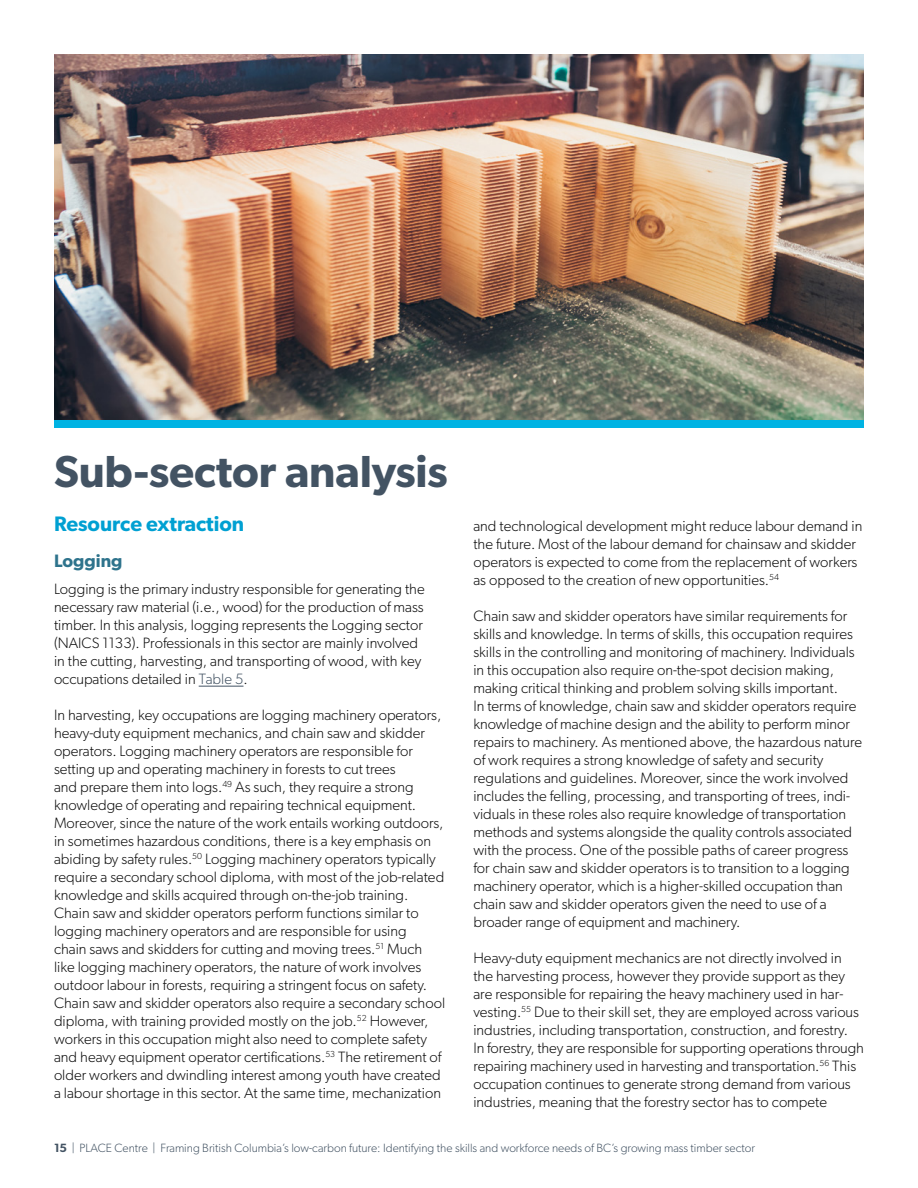
<style>
.page{position:relative;width:918px;height:1188px;background:#fff}
.page>*{position:absolute;margin:0;border:0;box-sizing:border-box;transform-origin:0 0}
.Chapter_title_-_no_numbers{font:600 45px "Gibson";letter-spacing:-.005em;color:#435363}
.H2_no_numbers{font:600 21px "Gibson";color:#00a0d2}
.t1{font:600 18px "Gibson";color:#2e738c}
.Text{font:300 15px/18px "Gibson";color:#0a0a0a}
.t2{font:300 12px "Gibson";color:#435363}
.s1{color:#435363}
.s2{font-weight:600}
</style>
<div class="page">
<img style="left:54px;top:54px;width:810px;height:367px">
<hr style="left:199px;top:686px;width:44px;height:1px;background:#435363">
<div style="left:54px;top:421px;width:810px;height:7px;background:#00b3e3"></div>
<h1 class="Chapter_title_-_no_numbers" style="left:54px;top:444px;width:395px">Sub-sector analysis</h1>
<h2 class="H2_no_numbers" style="left:54px;top:511px;width:192px">Resource extraction</h2>
<h3 class="t1" style="left:54px;top:550px;width:70px">Logging</h3>
<p class="Text" style="left:54px;top:580px;width:372px">Logging is the primary industry responsible for generating the necessary raw material (i.e., wood) for the production of mass timber. In this analysis, logging represents the Logging sector (NAICS 1133). Professionals in this sector are mainly involved in the cutting, harvesting, and transporting of wood, with key occupations detailed in <span class="s1">Table 5</span>.</p>
<p class="Text" style="left:54px;top:706px;width:393px">In harvesting, key occupations are logging machinery operators, heavy-duty equipment mechanics, and chain saw and skidder operators. Logging machinery operators are responsible for setting up and operating machinery in forests to cut trees<br>and prepare them into logs.<sup>49</sup> As such, they require a strong knowledge of operating and repairing technical equipment.<br>Moreover, since the nature of the work entails working outdoors, in sometimes hazardous conditions, there is a key emphasis on abiding by safety rules.<sup>50</sup> Logging machinery operators typically require a secondary school diploma, with most of the job-related knowledge and skills acquired through on-the-job training.<br>Chain saw and skidder operators perform functions similar to logging machinery operators and are responsible for using<br>chain saws and skidders for cutting and moving trees.<sup>51</sup> Much like logging machinery operators, the nature of work involves outdoor labour in forests, requiring a stringent focus on safety.<br>Chain saw and skidder operators also require a secondary school diploma, with training provided mostly on the job.<sup>52</sup> However, workers in this occupation might also need to complete safety and heavy equipment operator certifications.<sup>53</sup> The retirement of older workers and dwindling interest among youth have created a labour shortage in this sector. At the same time, mechanization</p>
<p class="Text" style="left:473px;top:517px;width:390px">and technological development might reduce labour demand in the future. Most of the labour demand for chainsaw and skidder operators is expected to come from the replacement of workers as opposed to the creation of new opportunities.<sup>54</sup></p>
<p class="Text" style="left:473px;top:607px;width:390px">Chain saw and skidder operators have similar requirements for skills and knowledge. In terms of skills, this occupation requires skills in the controlling and monitoring of machinery. Individuals in this occupation also require on-the-spot decision making, making critical thinking and problem solving skills important.<br>In terms of knowledge, chain saw and skidder operators require knowledge of machine design and the ability to perform minor repairs to machinery. As mentioned above, the hazardous nature of work requires a strong knowledge of safety and security regulations and guidelines. Moreover, since the work involved includes the felling, processing, and transporting of trees, indi&shy;viduals in these roles also require knowledge of transportation methods and systems alongside the quality controls associated with the process. One of the possible paths of career progress for chain saw and skidder operators is to transition to a logging machinery operator, which is a higher-skilled occupation than chain saw and skidder operators given the need to use of a broader range of equipment and machinery.</p>
<p class="Text" style="left:473px;top:949px;width:392px">Heavy-duty equipment mechanics are not directly involved in the harvesting process, however they provide support as they are responsible for repairing the heavy machinery used in har&shy;vesting.<sup>55</sup> Due to their skill set, they are employed across various industries, including transportation, construction, and forestry.<br>In forestry, they are responsible for supporting operations through repairing machinery used in harvesting and transportation.<sup>56</sup> This occupation continues to generate strong demand from various industries, meaning that the forestry sector has to compete</p>
<p class="t2" style="left:54px;top:1141px;width:702px"><span class="s2">15</span> | PLACE Centre | Framing British Columbia’s low-carbon future: Identifying the skills and workforce needs of BC’s growing mass timber sector</p>
</div>
